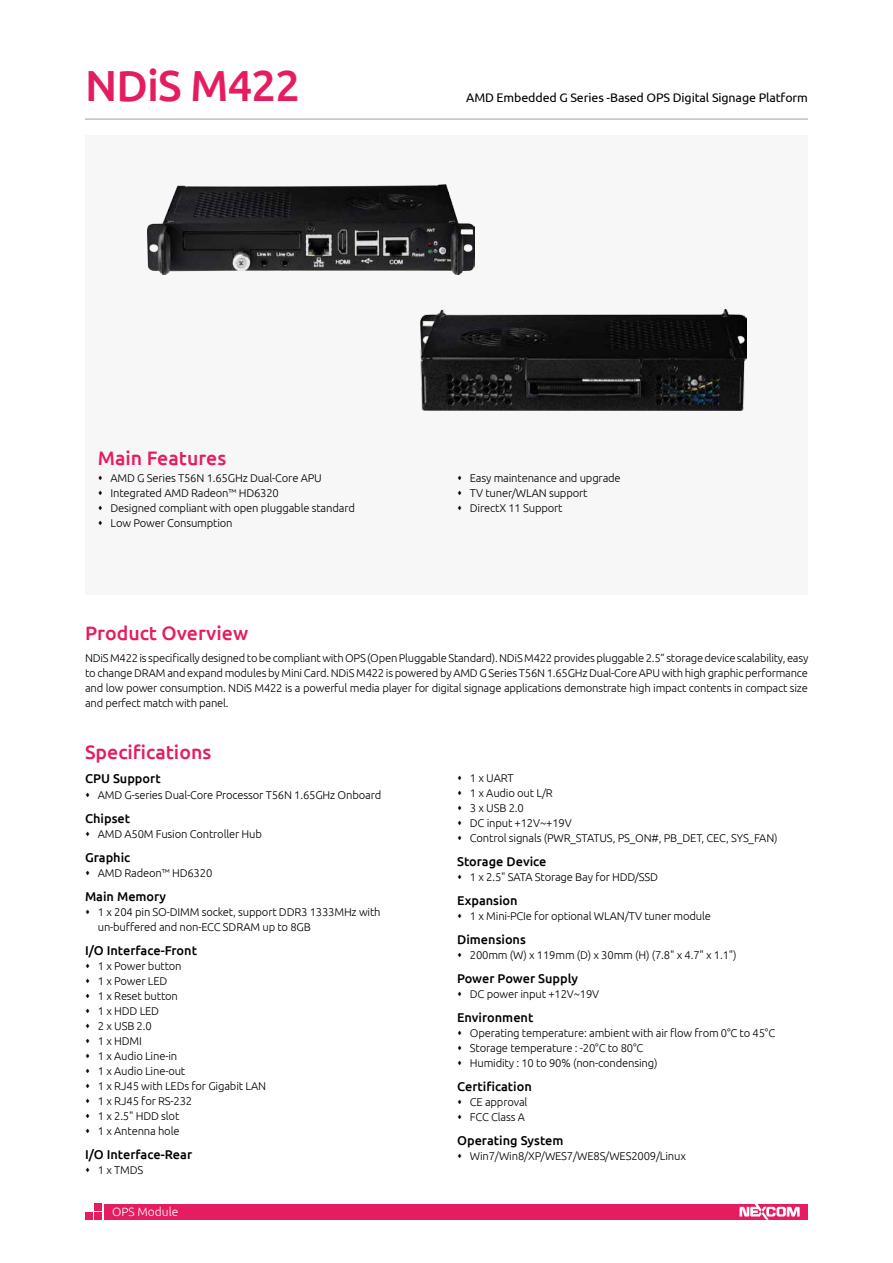
<style>
.page{position:relative;width:893px;height:1263px;background:#fff}
.page>*{position:absolute;margin:0;border:0;box-sizing:border-box;transform-origin:0 0}
.t1{font:500 43.5px "Ubuntu";letter-spacing:-.02em;color:#e61c60}
.t2{font:500 19.5px "Ubuntu";color:#e61c60}
.t3{font:500 12.75px "Ubuntu";color:#000}
.t4{font:12.45px "Ubuntu";letter-spacing:-.01em;color:#000}
.t5{font:300 12px "Ubuntu";color:#fff}
.t6{font:300 11.25px/15px "Ubuntu";letter-spacing:-.015em;color:#000}
</style>
<div class="page">
<div style="left:85px;top:136px;width:723px;height:459px;background:#f7f7f7"></div>
<div style="left:104px;top:1204px;width:704px;height:15px;background:#e61c60"></div>
<div style="left:94px;top:1203px;width:7px;height:7px;background:#e61c60"></div>
<div style="left:94px;top:1213px;width:7px;height:7px;background:#e61c60"></div>
<div style="left:85px;top:1213px;width:7px;height:7px;background:#e61c60"></div>
<svg style="left:739px;top:1204px;width:61px;height:15px"></svg>
<hr style="left:85px;top:119px;width:723px;height:1px;background:#9f9fa0">
<img style="left:148px;top:184px;width:326px;height:90px">
<img style="left:420px;top:310px;width:327px;height:100px">
<h1 class="t1" style="left:85px;top:58px;width:217px">NDiS M422</h1>
<h2 class="t2" style="left:98px;top:446px;width:130px">Main Features</h2>
<p class="t4" style="left:466px;top:90px;width:343px">AMD Embedded G Series -Based OPS Digital Signage Platform</p>
<p class="t6" style="left:111px;top:471px;width:246px">AMD G Series T56N 1.65GHz Dual-Core APU Integrated AMD Radeon™ HD6320<br>Designed compliant with open pluggable standard Low Power Consumption</p>
<p class="t6" style="left:470px;top:471px;width:152px">Easy maintenance and upgrade<br>TV tuner/WLAN support<br>DirectX 11 Support</p>
<h2 class="t2" style="left:85px;top:621px;width:165px">Product Overview</h2>
<p class="t6" style="left:85px;top:650px;width:725px;text-align:justify">NDiS M422 is specifically designed to be compliant with OPS (Open Pluggable Standard). NDiS M422 provides pluggable 2.5” storage device scalability, easy to change DRAM and expand modules by Mini Card. NDiS M422 is powered by AMD G Series T56N 1.65GHz Dual-Core APU with high graphic performance and low power consumption. NDiS M422 is a powerful media player for digital signage applications demonstrate high impact contents in compact size and perfect match with panel.</p>
<h2 class="t2" style="left:85px;top:739px;width:128px">Specifications</h2>
<p class="t3" style="left:85px;top:770px;width:77px">CPU Support</p>
<p class="t6" style="left:98px;top:787px;width:285px">AMD G-series Dual-Core Processor T56N 1.65GHz Onboard</p>
<p class="t3" style="left:85px;top:810px;width:47px">Chipset</p>
<p class="t6" style="left:98px;top:826px;width:166px">AMD A50M Fusion Controller Hub</p>
<p class="t3" style="left:85px;top:849px;width:47px">Graphic</p>
<p class="t6" style="left:98px;top:865px;width:116px">AMD Radeon™ HD6320</p>
<p class="t3" style="left:85px;top:888px;width:83px">Main Memory</p>
<p class="t6" style="left:98px;top:904px;width:284px">1 x 204 pin SO-DIMM socket, support DDR3 1333MHz with un-buffered and non-ECC SDRAM up to 8GB</p>
<p class="t3" style="left:85px;top:942px;width:113px">I/O Interface-Front</p>
<p class="t6" style="left:98px;top:958px;width:170px">1 x Power button<br>1 x Power LED<br>1 x Reset button<br>1 x HDD LED<br>2 x USB 2.0<br>1 x HDMI<br>1 x Audio Line-in<br>1 x Audio Line-out<br>1 x RJ45 with LEDs for Gigabit LAN<br>1 x RJ45 for RS-232<br>1 x 2.5" HDD slot<br>1 x Antenna hole</p>
<p class="t3" style="left:85px;top:1146px;width:109px">I/O Interface-Rear</p>
<p class="t6" style="left:98px;top:1162px;width:47px">1 x TMDS</p>
<p class="t5" style="left:112px;top:1204px;width:68px">OPS Module</p>
<p class="t6" style="left:470px;top:770px;width:309px">1 x UART<br>1 x Audio out L/R<br>3 x USB 2.0<br>DC input +12V~+19V<br>Control signals (PWR_STATUS, PS_ON#, PB_DET, CEC, SYS_FAN)</p>
<p class="t3" style="left:457px;top:853px;width:91px">Storage Device</p>
<p class="t6" style="left:470px;top:869px;width:190px">1 x 2.5" SATA Storage Bay for HDD/SSD</p>
<p class="t3" style="left:457px;top:892px;width:62px">Expansion</p>
<p class="t6" style="left:470px;top:908px;width:243px">1 x Mini-PCIe for optional WLAN/TV tuner module</p>
<p class="t3" style="left:457px;top:931px;width:70px">Dimensions</p>
<p class="t6" style="left:470px;top:947px;width:268px">200mm (W) x 119mm (D) x 30mm (H) (7.8" x 4.7" x 1.1")</p>
<p class="t3" style="left:457px;top:970px;width:122px">Power Power Supply</p>
<p class="t6" style="left:470px;top:986px;width:131px">DC power input +12V~19V</p>
<p class="t3" style="left:457px;top:1009px;width:78px">Environment</p>
<p class="t6" style="left:470px;top:1025px;width:307px">Operating temperature: ambient with air flow from 0°C to 45°C<br>Storage temperature : -20°C to 80°C<br>Humidity : 10 to 90% (non-condensing)</p>
<p class="t3" style="left:457px;top:1078px;width:76px">Certification</p>
<p class="t6" style="left:470px;top:1094px;width:59px">CE approval<br>FCC Class A</p>
<p class="t3" style="left:457px;top:1132px;width:108px">Operating System</p>
<p class="t6" style="left:470px;top:1148px;width:218px">Win7/Win8/XP/WES7/WE8S/WES2009/Linux</p>
</div>
